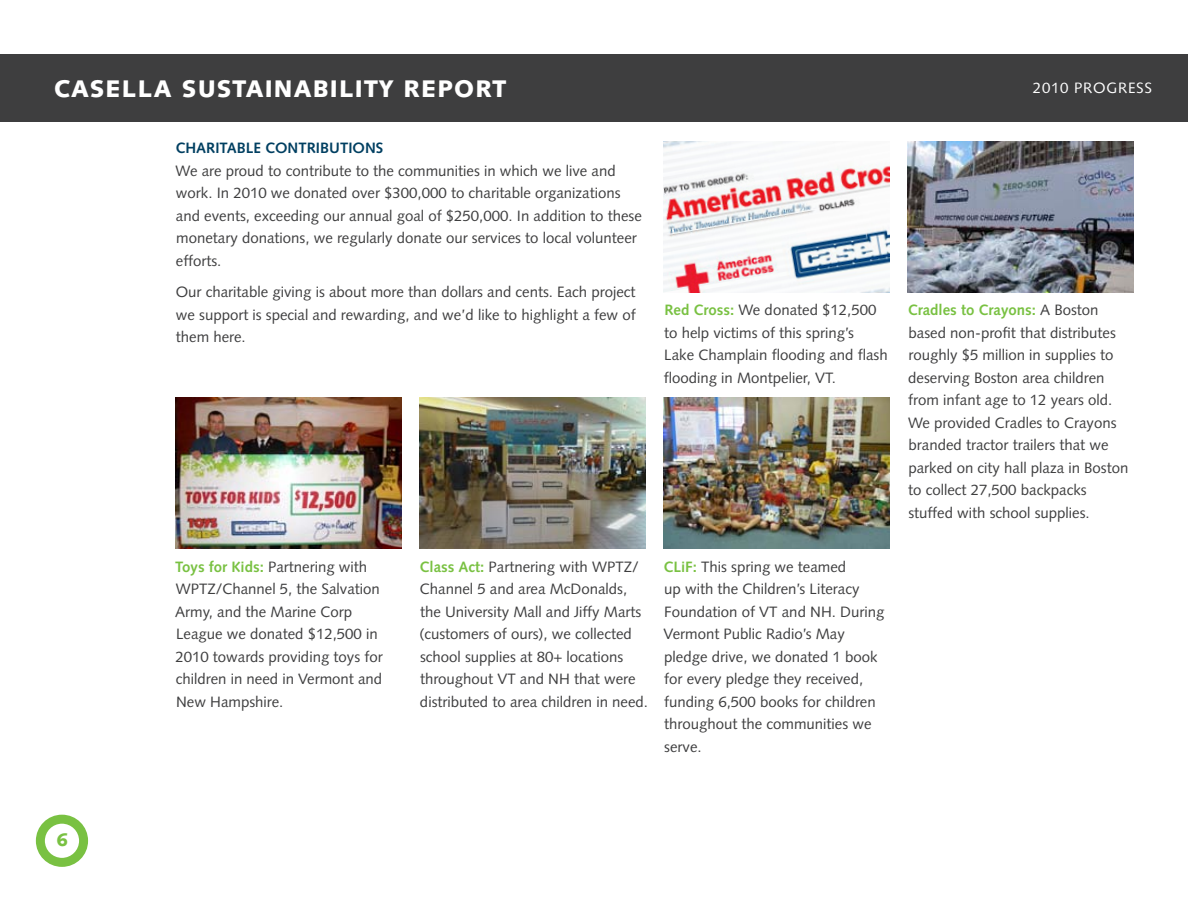
<style>
.page{position:relative;width:1188px;height:918px;background:#fff}
.page>*{position:absolute;margin:0;border:0;box-sizing:border-box;transform-origin:0 0}
.t1{font:900 24px "Syntax LT Std";letter-spacing:.05em;color:#fff}
.t2{font:900 18px "Syntax LT Std";color:#79c142}
.B{font:15px/22.5px "Syntax LT Std";color:#3e3e3f}
.t3{font:700 15px "Syntax LT Std";color:#003f61}
.t4{font:15px "Syntax LT Std";letter-spacing:.05em;color:#fff}
.s1{font-weight:700;color:#79c142}
</style>
<div class="page">
<div style="left:0;top:54px;width:1188px;height:68px;background:#3e3e3f"></div>
<div style="left:36px;top:815px;width:52px;height:52px;border:9px solid #79c142;border-radius:50%"></div>
<img style="left:176px;top:398px;width:226px;height:151px">
<img style="left:420px;top:398px;width:226px;height:151px">
<img style="left:664px;top:141px;width:226px;height:151px">
<img style="left:664px;top:398px;width:226px;height:151px">
<img style="left:908px;top:141px;width:226px;height:151px">
<h1 class="t1" style="left:54px;top:74px;width:454px">CASELLA SUSTAINABILITY REPORT</h1>
<p class="t4" style="left:1033px;top:79px;width:121px">2010 PROGRESS</p>
<p class="t2" style="left:56px;top:830px;width:13px">6</p>
<h2 class="t3" style="left:175px;top:139px;width:210px">CHARITABLE CONTRIBUTIONS</h2>
<p class="B" style="left:176px;top:159px;width:468px">We are proud to contribute to the communities in which we live and work. In 2010 we donated over $300,000 to charitable organizations and events, exceeding our annual goal of $250,000. In addition to these monetary donations, we regularly donate our services to local volunteer efforts.</p>
<p class="B" style="left:176px;top:281px;width:461px;text-align:justify">Our charitable giving is about more than dollars and cents. Each project we support is special and rewarding, and we’d like to highlight a few of them here.</p>
<p class="B" style="left:664px;top:299px;width:225px"><span class="s1">Red Cross:</span> We donated $12,500 to help victims of this spring’s<br>Lake Champlain flooding and flash flooding in Montpelier, VT.</p>
<p class="B" style="left:175px;top:555px;width:209px"><span class="s1">Toys for Kids:</span> Partnering with<br>WPTZ/Channel 5, the Salvation<br>Army, and the Marine Corp<br>League we donated $12,500 in<br>2010 towards providing toys for children in need in Vermont and<br>New Hampshire.</p>
<p class="B" style="left:419px;top:555px;width:230px"><span class="s1">Class Act:</span> Partnering with WPTZ/ Channel 5 and area McDonalds, the University Mall and Jiffy Marts (customers of ours), we collected school supplies at 80+ locations throughout VT and NH that were distributed to area children in need.</p>
<p class="B" style="left:664px;top:555px;width:222px"><span class="s1">CLiF:</span> This spring we teamed<br>up with the Children’s Literacy<br>Foundation of VT and NH. During<br>Vermont Public Radio’s May pledge drive, we donated 1 book for every pledge they received, funding 6,500 books for children throughout the communities we serve.</p>
<p class="B" style="left:908px;top:299px;width:222px"><span class="s1">Cradles to Crayons:</span> A Boston based non-profit that distributes roughly $5 million in supplies to deserving Boston area children from infant age to 12 years old.<br>We provided Cradles to Crayons branded tractor trailers that we parked on city hall plaza in Boston to collect 27,500 backpacks stuffed with school supplies.</p>
</div>
